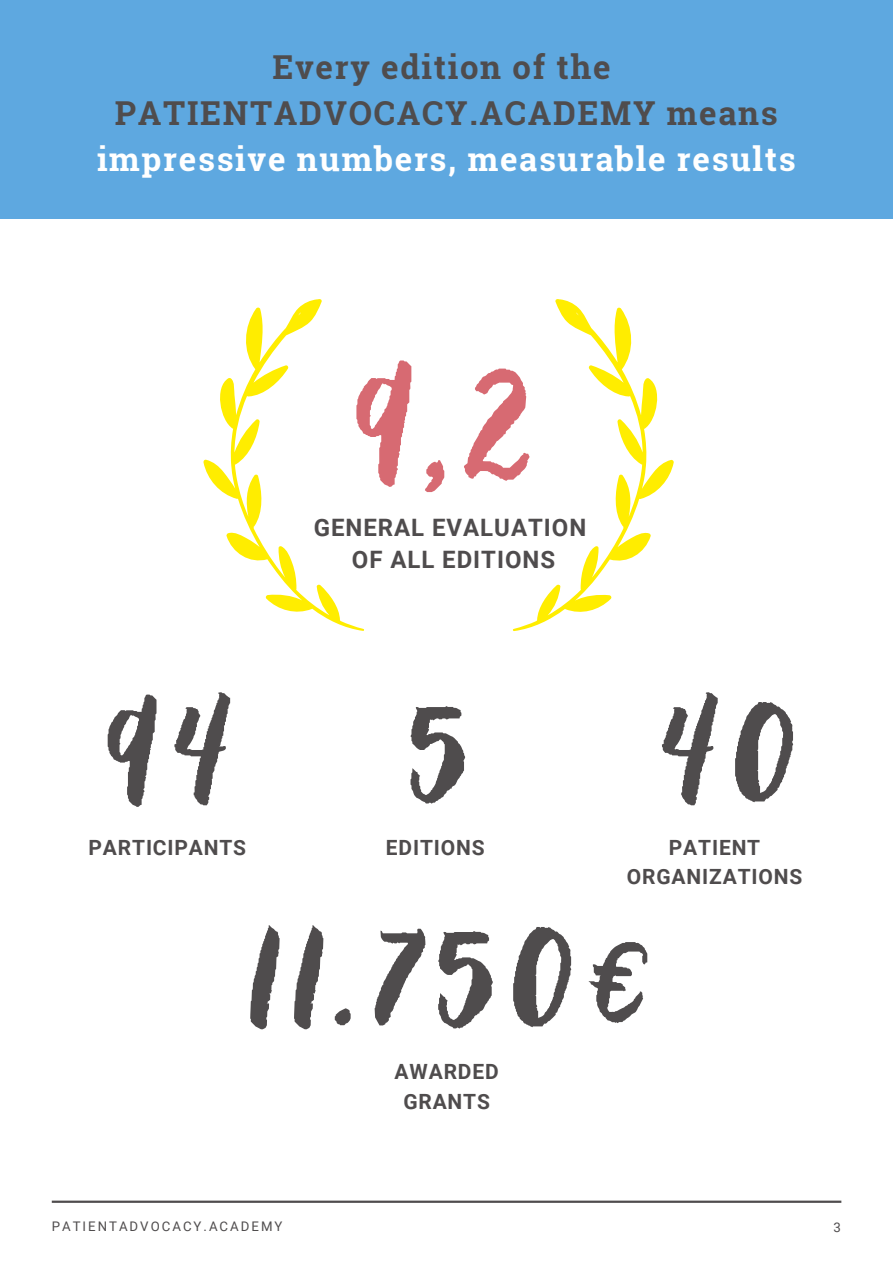
<style>
.page{position:relative;width:893px;height:1264px;background:#fff}
.page>*{position:absolute;margin:0;border:0;box-sizing:border-box;transform-origin:0 0}
.t1{font:134.85px "Holla";color:#d76a72}
.t2{font:119.85px "Holla";letter-spacing:.05em;color:#4f4c4d}
.t3{font:700 33px/46px "Roboto Slab";letter-spacing:.05em;color:#4f4c4d;text-align:center}
.t4{font:700 33px "Roboto Slab";letter-spacing:.05em;color:#fff}
.t5{font:700 24px/32.5px "Roboto";letter-spacing:.04em;color:#4f4c4d;text-align:center}
.t6{font:700 21px/29.2px "Roboto";letter-spacing:.04em;color:#4f4c4d;text-align:center}
.t7{font:13.2px "Roboto";letter-spacing:.15em;color:#4f4c4d}
</style>
<div class="page">
<hr style="left:52px;top:1200px;width:789px;height:2px;background:#4f4c4d">
<svg style="left:203px;top:299px;width:161px;height:332px"></svg>
<svg style="left:512px;top:299px;width:162px;height:332px"></svg>
<div style="left:0;top:0;width:892px;height:218px;background:#5ea8e0"></div>
<h3 class="t3" style="left:115px;top:43px;width:664px">Every edition of the<br>PATIENTADVOCACY.ACADEMY means</h3>
<h3 class="t4" style="left:97px;top:137px;width:700px">impressive numbers, measurable results</h3>
<h1 class="t1" style="left:348px;top:351px;width:189px">9,2</h1>
<p class="t5" style="left:314px;top:511px;width:274px">GENERAL EVALUATION<br>OF ALL EDITIONS</p>
<h2 class="t2" style="left:100px;top:686px;width:135px">94</h2>
<h2 class="t2" style="left:405px;top:686px;width:69px">5</h2>
<p class="t6" style="left:89px;top:833px;width:159px">PARTICIPANTS</p>
<p class="t6" style="left:386px;top:833px;width:100px">EDITIONS</p>
<h2 class="t2" style="left:656px;top:686px;width:144px">40</h2>
<p class="t6" style="left:626px;top:833px;width:177px">PATIENT<br>ORGANIZATIONS</p>
<h2 class="t2" style="left:243px;top:911px;width:408px">11.750€</h2>
<p class="t6" style="left:394px;top:1057px;width:106px">AWARDED<br>GRANTS</p>
<p class="t7" style="left:52px;top:1218px;width:232px">PATIENTADVOCACY.ACADEMY</p>
<p class="t7" style="left:833px;top:1219px;width:9px">3</p>
</div>
